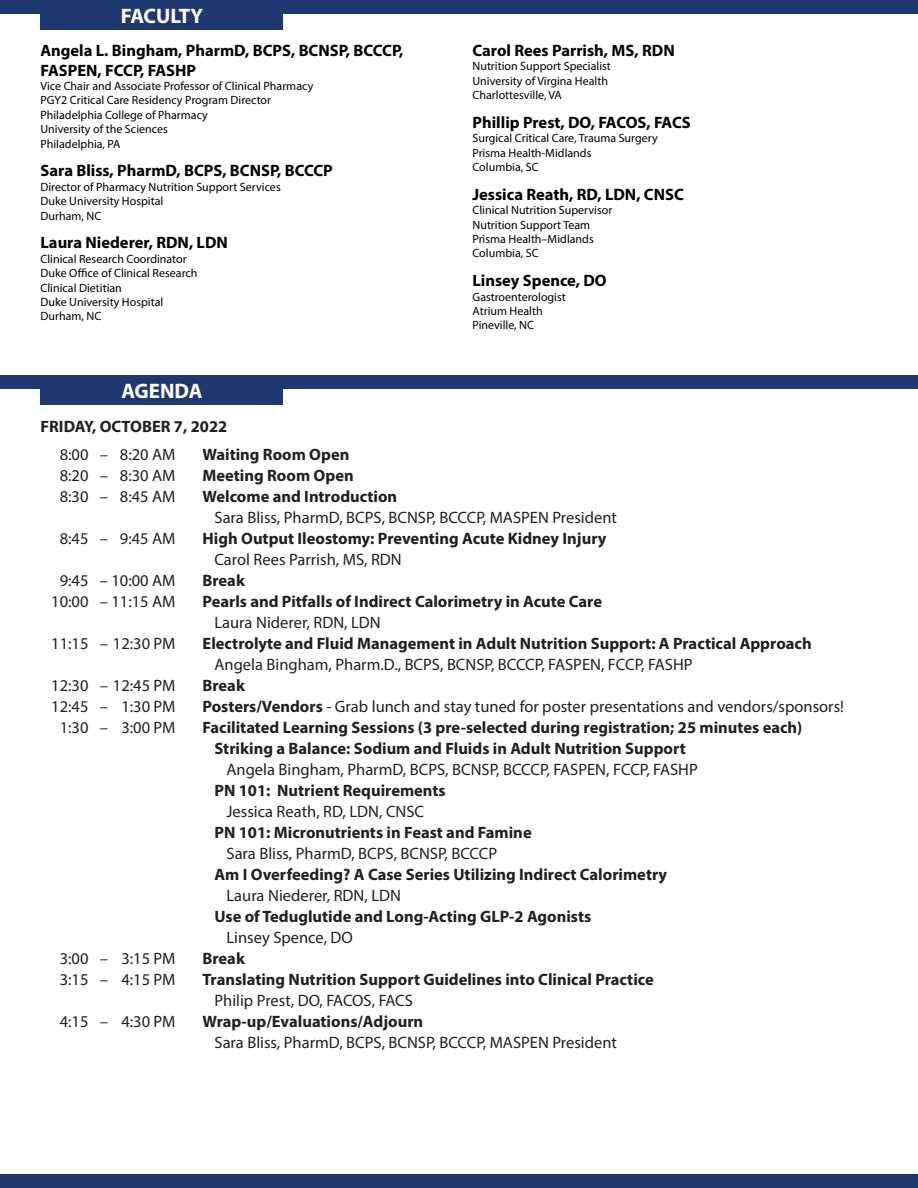
<style>
.page{position:relative;width:918px;height:1188px;background:#fff}
.page>*{position:absolute;margin:0;border:0;box-sizing:border-box;transform-origin:0 0}
.t1{font:700 21px "Myriad Pro";color:#fff}
.t2{font:700 16.5px/21px "Myriad Pro";color:#231f20}
.t3{font:16.5px "Myriad Pro";color:#231f20}
.t4{font:700 16.5px/19.8px "Myriad Pro";color:#000}
.t5{font:12px "Myriad Pro";color:#000}
.s1{font-weight:400}
.s2{font-weight:700}
</style>
<div class="page">
<div style="left:0;top:1174px;width:918px;height:14px;background:#1f3970"></div>
<div style="left:0;top:375px;width:918px;height:14px;background:#1f3970"></div>
<div style="left:40px;top:375px;width:244px;height:30px;background:#1f3970"></div>
<div style="left:0;top:0;width:918px;height:14px;background:#1f3970"></div>
<div style="left:40px;top:0;width:244px;height:30px;background:#1f3970"></div>
<p class="t1" style="left:121px;top:2px;width:84px">FACULTY</p>
<p class="t4" style="left:40px;top:40px;width:365px">Angela L. Bingham, PharmD, BCPS, BCNSP, BCCCP,<br>FASPEN, FCCP, FASHP</p>
<p class="t5" style="left:40px;top:79px;width:274px">Vice Chair and Associate Professor of Clinical Pharmacy</p>
<p class="t5" style="left:40px;top:93px;width:232px">PGY2 Critical Care Residency Program Director</p>
<p class="t5" style="left:40px;top:107px;width:169px">Philadelphia College of Pharmacy</p>
<p class="t5" style="left:40px;top:122px;width:129px">University of the Sciences</p>
<p class="t5" style="left:40px;top:136px;width:81px">Philadelphia, PA</p>
<p class="t4" style="left:40px;top:160px;width:294px">Sara Bliss, PharmD, BCPS, BCNSP, BCCCP</p>
<p class="t5" style="left:40px;top:179px;width:242px">Director of Pharmacy Nutrition Support Services</p>
<p class="t5" style="left:40px;top:194px;width:124px">Duke University Hospital</p>
<p class="t5" style="left:40px;top:208px;width:62px">Durham, NC</p>
<p class="t4" style="left:40px;top:232px;width:189px">Laura Niederer, RDN, LDN</p>
<p class="t5" style="left:40px;top:251px;width:148px">Clinical Research Coordinator</p>
<p class="t5" style="left:40px;top:266px;width:159px">Duke Office of Clinical Research</p>
<p class="t5" style="left:40px;top:280px;width:83px">Clinical Dietitian</p>
<p class="t5" style="left:40px;top:295px;width:124px">Duke University Hospital</p>
<p class="t5" style="left:40px;top:309px;width:62px">Durham, NC</p>
<p class="t1" style="left:121px;top:377px;width:83px">AGENDA</p>
<p class="t4" style="left:472px;top:40px;width:204px">Carol Rees Parrish, MS, RDN</p>
<p class="t5" style="left:472px;top:59px;width:140px">Nutrition Support Specialist</p>
<p class="t5" style="left:472px;top:73px;width:137px">University of Virgina Health</p>
<p class="t5" style="left:472px;top:88px;width:91px">Charlottesville, VA</p>
<p class="t4" style="left:472px;top:112px;width:220px">Phillip Prest, DO, FACOS, FACS</p>
<p class="t5" style="left:472px;top:131px;width:187px">Surgical Critical Care, Trauma Surgery</p>
<p class="t5" style="left:472px;top:145px;width:120px">Prisma Health-Midlands</p>
<p class="t5" style="left:472px;top:160px;width:68px">Columbia, SC</p>
<p class="t4" style="left:472px;top:184px;width:213px">Jessica Reath, RD, LDN, CNSC</p>
<p class="t5" style="left:472px;top:203px;width:141px">Clinical Nutrition Supervisor</p>
<p class="t5" style="left:472px;top:217px;width:119px">Nutrition Support Team</p>
<p class="t5" style="left:472px;top:232px;width:123px">Prisma Health–Midlands</p>
<p class="t5" style="left:472px;top:246px;width:68px">Columbia, SC</p>
<p class="t4" style="left:472px;top:270px;width:136px">Linsey Spence, DO</p>
<p class="t5" style="left:472px;top:289px;width:95px">Gastroenterologist</p>
<p class="t5" style="left:472px;top:304px;width:72px">Atrium Health</p>
<p class="t5" style="left:472px;top:318px;width:63px">Pineville, NC</p>
<p class="t2" style="left:40px;top:415px;width:188px">FRIDAY, OCTOBER 7, 2022</p>
<p class="t3" style="left:60px;top:444px;width:117px">8:00 – 8:20 AM</p>
<p class="t2" style="left:202px;top:443px;width:149px">Waiting Room Open</p>
<p class="t3" style="left:60px;top:465px;width:117px">8:20 – 8:30 AM</p>
<p class="t2" style="left:202px;top:464px;width:153px">Meeting Room Open</p>
<p class="t3" style="left:60px;top:486px;width:117px">8:30 – 8:45 AM</p>
<p class="t2" style="left:202px;top:485px;width:196px">Welcome and Introduction</p>
<p class="t3" style="left:214px;top:507px;width:404px">Sara Bliss, PharmD, BCPS, BCNSP, BCCCP, MASPEN President</p>
<p class="t3" style="left:60px;top:528px;width:117px">8:45 – 9:45 AM</p>
<p class="t2" style="left:214px;top:527px;width:394px;text-indent:-12px">High Output Ileostomy: Preventing Acute Kidney Injury<br><span class="s1">Carol Rees Parrish, MS, RDN</span></p>
<p class="t3" style="left:60px;top:570px;width:117px">9:45 – 10:00 AM</p>
<p class="t2" style="left:202px;top:569px;width:44px">Break</p>
<p class="t3" style="left:51px;top:591px;width:126px">10:00 – 11:15 AM</p>
<p class="t2" style="left:202px;top:590px;width:401px">Pearls and Pitfalls of Indirect Calorimetry in Acute Care</p>
<p class="t3" style="left:214px;top:612px;width:168px">Laura Niderer, RDN, LDN</p>
<p class="t3" style="left:51px;top:633px;width:126px">11:15 – 12:30 PM</p>
<p class="t2" style="left:202px;top:632px;width:611px">Electrolyte and Fluid Management in Adult Nutrition Support: A Practical Approach</p>
<p class="t3" style="left:214px;top:654px;width:480px">Angela Bingham, Pharm.D., BCPS, BCNSP, BCCCP, FASPEN, FCCP, FASHP</p>
<p class="t3" style="left:51px;top:675px;width:126px">12:30 – 12:45 PM</p>
<p class="t2" style="left:202px;top:674px;width:44px">Break</p>
<p class="t3" style="left:51px;top:696px;width:126px">12:45 – 1:30 PM</p>
<p class="t3" style="left:202px;top:696px;width:643px"><span class="s2">Posters/Vendors</span> - Grab lunch and stay tuned for poster presentations and vendors/sponsors!</p>
<p class="t3" style="left:60px;top:717px;width:117px">1:30 – 3:00 PM</p>
<p class="t2" style="left:202px;top:716px;width:601px">Facilitated Learning Sessions (3 pre-selected during registration; 25 minutes each)</p>
<p class="t2" style="left:227px;top:737px;width:473px;text-indent:-12px">Striking a Balance: Sodium and Fluids in Adult Nutrition Support<br><span class="s1">Angela Bingham, PharmD, BCPS, BCNSP, BCCCP, FASPEN, FCCP, FASHP</span></p>
<p class="t2" style="left:214px;top:779px;width:233px">PN 101: Nutrient Requirements</p>
<p class="t3" style="left:227px;top:801px;width:199px">Jessica Reath, RD, LDN, CNSC</p>
<p class="t2" style="left:214px;top:821px;width:319px">PN 101: Micronutrients in Feast and Famine</p>
<p class="t3" style="left:227px;top:843px;width:272px">Sara Bliss, PharmD, BCPS, BCNSP, BCCCP</p>
<p class="t2" style="left:214px;top:863px;width:454px">Am I Overfeeding? A Case Series Utilizing Indirect Calorimetry</p>
<p class="t3" style="left:227px;top:885px;width:176px">Laura Niederer, RDN, LDN</p>
<p class="t2" style="left:214px;top:905px;width:378px">Use of Teduglutide and Long-Acting GLP-2 Agonists</p>
<p class="t3" style="left:227px;top:927px;width:128px">Linsey Spence, DO</p>
<p class="t3" style="left:60px;top:948px;width:117px">3:00 – 3:15 PM</p>
<p class="t2" style="left:202px;top:947px;width:44px">Break</p>
<p class="t3" style="left:60px;top:969px;width:117px">3:15 – 4:15 PM</p>
<p class="t2" style="left:214px;top:968px;width:441px;text-indent:-12px">Translating Nutrition Support Guidelines into Clinical Practice<br><span class="s1">Philip Prest, DO, FACOS, FACS</span></p>
<p class="t3" style="left:60px;top:1011px;width:117px">4:15 – 4:30 PM</p>
<p class="t2" style="left:202px;top:1010px;width:222px">Wrap-up/Evaluations/Adjourn</p>
<p class="t3" style="left:214px;top:1032px;width:404px">Sara Bliss, PharmD, BCPS, BCNSP, BCCCP, MASPEN President</p>
</div>
